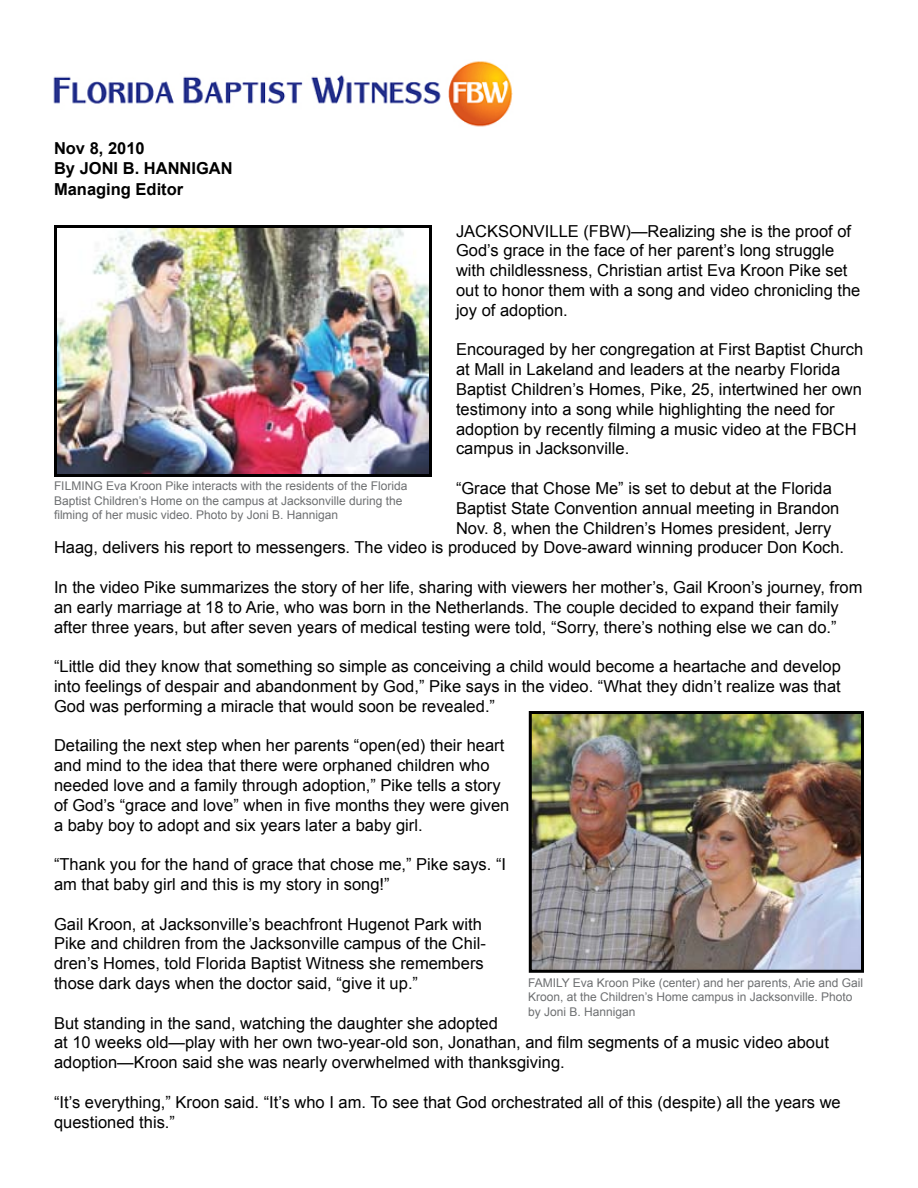
<style>
.page{position:relative;width:918px;height:1188px;background:#fff}
.page>*{position:absolute;margin:0;border:0;box-sizing:border-box;transform-origin:0 0}
.t1{font:16.5px/19.8px "Arial";color:#000}
.t2{font:700 16.5px/19.8px "Arial";color:#000}
.t3{font:12px/14.4px "Arial";color:#6d6f71}
</style>
<div class="page">
<img style="left:53px;top:61px;width:460px;height:66px">
<img style="left:58px;top:229px;width:370px;height:244px">
<div style="left:54px;top:225px;width:378px;height:252px;border:3px solid #000"></div>
<img style="left:533px;top:715px;width:327px;height:254px">
<div style="left:529px;top:711px;width:335px;height:262px;border:3px solid #000"></div>
<p class="t2" style="left:54px;top:139px;width:180px">Nov 8, 2010<br>By JONI B. HANNIGAN</p>
<p class="t2" style="left:54px;top:180px;width:131px">Managing Editor</p>
<p class="t1" style="left:456px;top:221px;width:406px">JACKSONVILLE (FBW)—Realizing she is the proof of God’s grace in the face of her parent’s long struggle with childlessness, Christian artist Eva Kroon Pike set out to honor them with a song and video chronicling the joy of adoption.</p>
<p class="t1" style="left:456px;top:340px;width:409px">Encouraged by her congregation at First Baptist Church at Mall in Lakeland and leaders at the nearby Florida Baptist Children’s Homes, Pike, 25, intertwined her own testimony into a song while highlighting the need for adoption by recently filming a music video at the FBCH campus in Jacksonville.</p>
<p class="t1" style="left:456px;top:478px;width:378px">“Grace that Chose Me” is set to debut at the Florida</p>
<p class="t1" style="left:456px;top:498px;width:385px">Baptist State Convention annual meeting in Brandon</p>
<p class="t1" style="left:456px;top:518px;width:377px">Nov. 8, when the Children’s Homes president, Jerry</p>
<p class="t1" style="left:54px;top:538px;width:792px">Haag, delivers his report to messengers. The video is produced by Dove-award winning producer Don Koch.</p>
<p class="t1" style="left:54px;top:577px;width:810px">In the video Pike summarizes the story of her life, sharing with viewers her mother’s, Gail Kroon’s journey, from an early marriage at 18 to Arie, who was born in the Netherlands. The couple decided to expand their family after three years, but after seven years of medical testing were told, “Sorry, there’s nothing else we can do.”</p>
<p class="t1" style="left:54px;top:657px;width:788px;text-align:justify">“Little did they know that something so simple as conceiving a child would become a heartache and develop into feelings of despair and abandonment by God,” Pike says in the video. “What they didn’t realize was that God was performing a miracle that would soon be revealed.”</p>
<p class="t1" style="left:54px;top:736px;width:457px">Detailing the next step when her parents “open(ed) their heart and mind to the idea that there were orphaned children who needed love and a family through adoption,” Pike tells a story of God’s “grace and love” when in five months they were given a baby boy to adopt and six years later a baby girl.</p>
<p class="t1" style="left:54px;top:855px;width:454px">“Thank you for the hand of grace that chose me,” Pike says. “I am that baby girl and this is my story in song!”</p>
<p class="t1" style="left:54px;top:914px;width:433px">Gail Kroon, at Jacksonville’s beachfront Hugenot Park with Pike and children from the Jacksonville campus of the Chil&shy;dren’s Homes, told Florida Baptist Witness she remembers those dark days when the doctor said, “give it up.”</p>
<p class="t1" style="left:54px;top:1013px;width:776px">But standing in the sand, watching the daughter she adopted<br>at 10 weeks old—play with her own two-year-old son, Jonathan, and film segments of a music video about adoption—Kroon said she was nearly overwhelmed with thanksgiving.</p>
<p class="t1" style="left:54px;top:1092px;width:788px">“It’s everything,” Kroon said. “It’s who I am. To see that God orchestrated all of this (despite) all the years we questioned this.”</p>
<p class="t3" style="left:54px;top:479px;width:355px">FILMING Eva Kroon Pike interacts with the residents of the Florida<br>Baptist Children’s Home on the campus at Jacksonville during the filming of her music video. Photo by Joni B. Hannigan</p>
<p class="t3" style="left:528px;top:975px;width:337px">FAMILY Eva Kroon Pike (center) and her parents, Arie and Gail<br>Kroon, at the Children’s Home campus in Jacksonville. Photo by Joni B. Hannigan</p>
</div>
